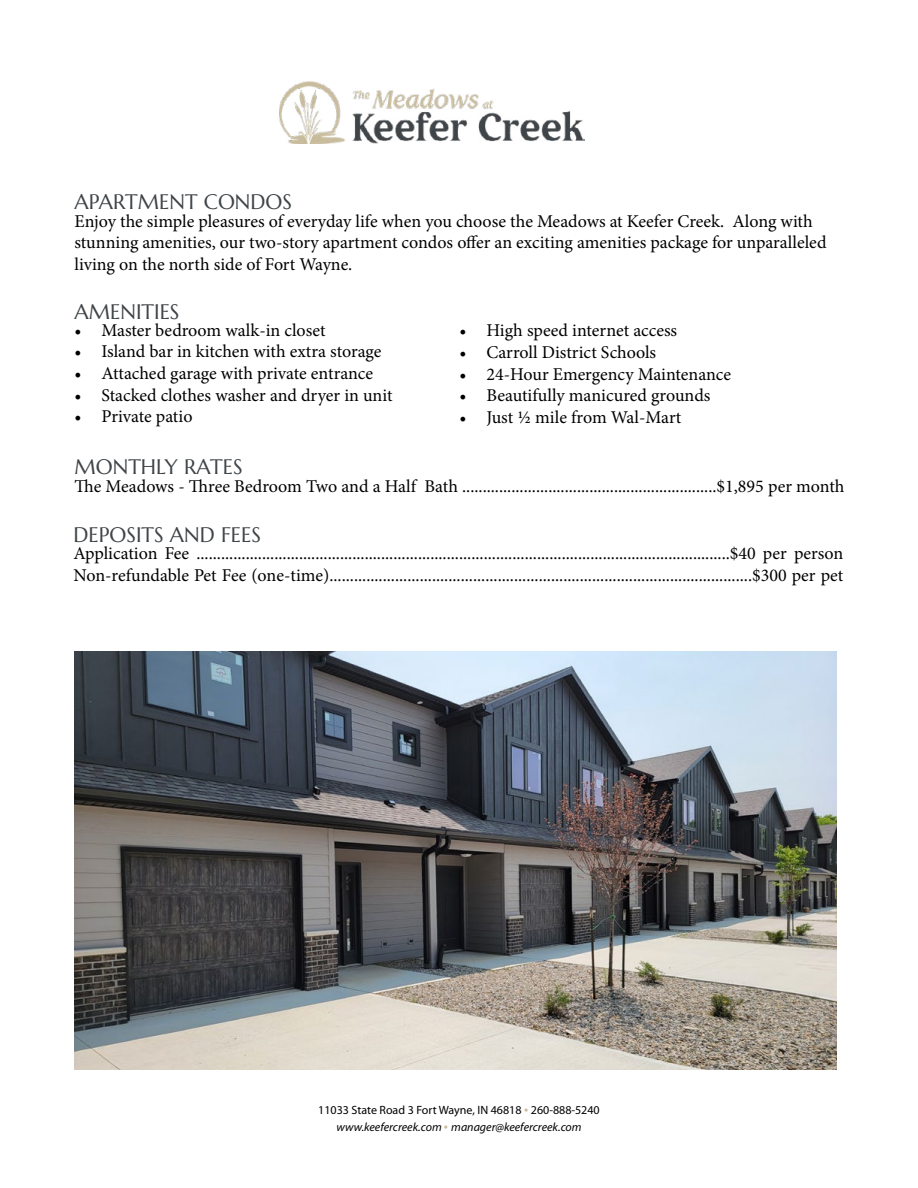
<style>
.page{position:relative;width:918px;height:1188px;background:#fff}
.page>*{position:absolute;margin:0;border:0;box-sizing:border-box;transform-origin:0 0}
.t1{font:21px "Marcellus SC";color:#3f4448}
.t2{font:18px/21.6px "Minion Pro";color:#000}
.t3{font:12px/17.1px "Myriad Pro";color:#000;text-align:center}
.s1{font-size:15px;color:#c8bc9d}
.s2{font-style:italic}
</style>
<div class="page">
<img style="left:74px;top:651px;width:763px;height:419px">
<img style="left:280px;top:82px;width:305px;height:61px">
<p class="t1" style="left:74px;top:188px;width:219px">APARTMENT CONDOS</p>
<p class="t2" style="left:74px;top:210px;width:754px">Enjoy the simple pleasures of everyday life when you choose the Meadows at Keefer Creek. Along with stunning amenities, our two-story apartment condos offer an exciting amenities package for unparalleled living on the north side of Fort Wayne.</p>
<p class="t1" style="left:75px;top:298px;width:106px">AMENITIES</p>
<p class="t2" style="left:74px;top:319px;width:253px">• Master bedroom walk-in closet</p>
<p class="t2" style="left:74px;top:341px;width:309px">• Island bar in kitchen with extra storage</p>
<p class="t2" style="left:74px;top:363px;width:300px">• Attached garage with private entrance</p>
<p class="t2" style="left:74px;top:384px;width:320px">• Stacked clothes washer and dryer in unit</p>
<p class="t2" style="left:74px;top:406px;width:120px">• Private patio</p>
<p class="t1" style="left:75px;top:454px;width:170px">MONTHLY RATES</p>
<p class="t2" style="left:459px;top:320px;width:219px">• High speed internet access</p>
<p class="t2" style="left:459px;top:341px;width:198px">• Carroll District Schools</p>
<p class="t2" style="left:459px;top:363px;width:273px">• 24-Hour Emergency Maintenance</p>
<p class="t2" style="left:459px;top:385px;width:253px">• Beautifully manicured grounds</p>
<p class="t2" style="left:459px;top:406px;width:223px">• Just ½ mile from Wal-Mart</p>
<p class="t2" style="left:75px;top:476px;width:771px">The Meadows - Three Bedroom Two and a Half Bath ..............................................................$1,895 per month</p>
<p class="t1" style="left:74px;top:521px;width:189px">DEPOSITS AND FEES</p>
<p class="t2" style="left:74px;top:543px;width:771px">Application Fee ..................................................................................................................................$40 per person<br>Non-refundable Pet Fee (one-time).......................................................................................................$300 per pet</p>
<p class="t3" style="left:318px;top:1101px;width:283px">11033 State Road 3 Fort Wayne, IN 46818 <span class="s1">•</span> 260-888-5240 <span class="s2">www.keefercreek.com</span> <span class="s1">•</span> <span class="s2">manager@keefercreek.com</span></p>
</div>
